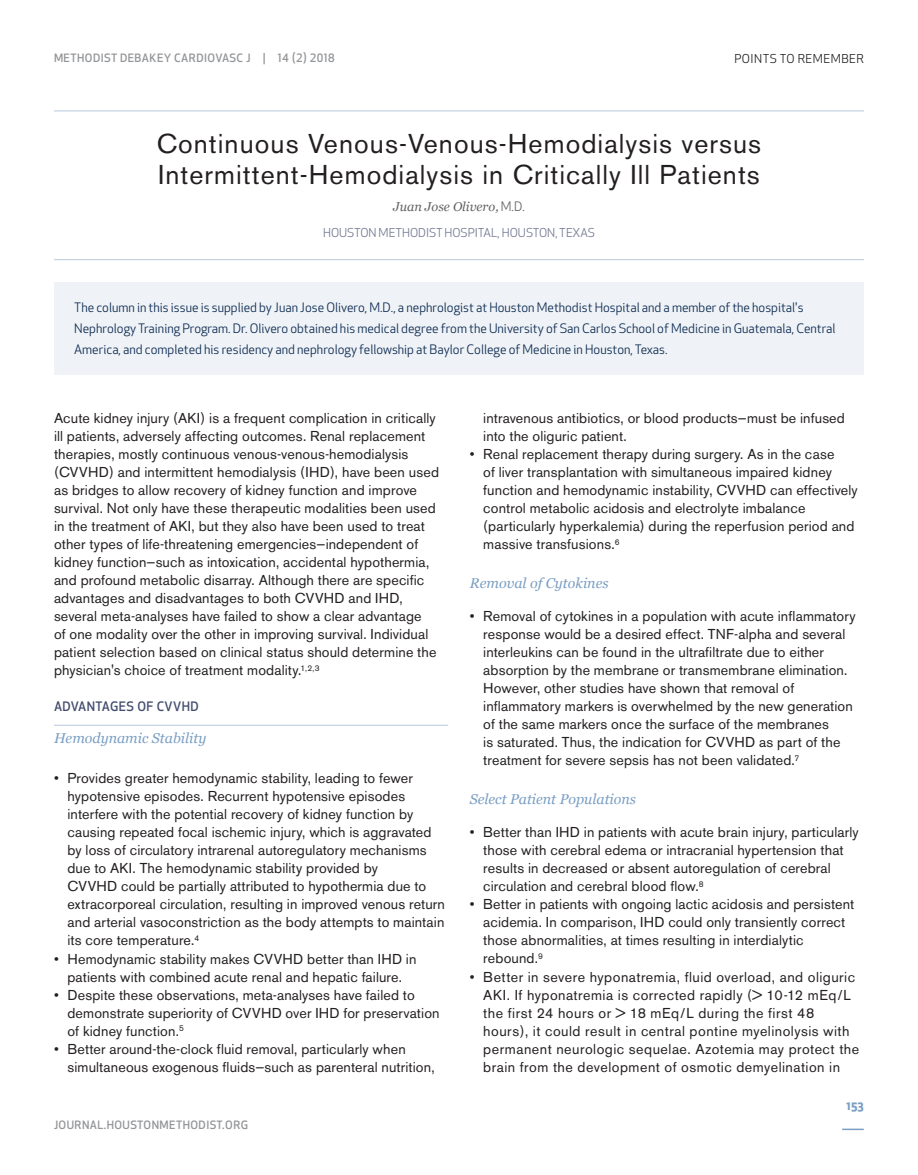
<style>
.page{position:relative;width:918px;height:1175px;background:#fff}
.page>*{position:absolute;margin:0;border:0;box-sizing:border-box;transform-origin:0 0}
.t1{font:27px/31.5px "Akzidenz Grotesk BE";letter-spacing:.04em;color:#231f20}
.t2{font:14.25px/18px "Akzidenz Grotesk BE";letter-spacing:.01em;color:#231f20}
.t3{font:14.25px/18px "Akzidenz Grotesk BE";letter-spacing:.035em;color:#231f20}
.t4{font:italic 14.25px "Georgia";color:#7b9fc3}
.t5{font:12.75px/21px "Apex New";color:#0e2b51}
.t6{font:italic 12.75px "Georgia";color:#636366}
.t7{font:500 12.75px "Apex New";letter-spacing:.03em;color:#434d6e}
.t8{font:12px "Apex New";color:#727791}
.t9{font:12px "Apex New";letter-spacing:.04em;color:#231f20}
.t10{font:700 12px "Apex New";color:#7b9fc3}
.t11{font:500 11.25px "Apex New";letter-spacing:.04em;color:#939598}
.s1{font-family:"Apex New";font-style:normal}
</style>
<div class="page">
<hr style="left:842px;top:1128px;width:22px;height:2px;background:#7b9fc3">
<hr style="left:54px;top:110px;width:810px;height:1px;background:#b8c8de">
<hr style="left:54px;top:725px;width:394px;height:1px;background:#b8c8de">
<hr style="left:54px;top:259px;width:810px;height:1px;background:#b8c8de">
<div style="left:54px;top:282px;width:810px;height:92px;background:#eff3f7"></div>
<p class="t11" style="left:54px;top:51px;width:282px">METHODIST DEBAKEY CARDIOVASC J | 14 (2) 2018</p>
<p class="t9" style="left:734px;top:51px;width:131px">POINTS TO REMEMBER</p>
<h1 class="t1" style="left:157px;top:127px;width:606px">Continuous Venous-Venous-Hemodialysis versus<br>Intermittent-Hemodialysis in Critically Ill Patients</h1>
<p class="t6" style="left:393px;top:198px;width:133px">Juan Jose Olivero, <span class="s1">M.D.</span></p>
<p class="t8" style="left:323px;top:225px;width:273px">HOUSTON METHODIST HOSPITAL, HOUSTON, TEXAS</p>
<p class="t5" style="left:74px;top:297px;width:763px">The column in this issue is supplied by Juan Jose Olivero, M.D., a nephrologist at Houston Methodist Hospital and a member of the hospital's<br>Nephrology Training Program. Dr. Olivero obtained his medical degree from the University of San Carlos School of Medicine in Guatemala, Central<br>America, and completed his residency and nephrology fellowship at Baylor College of Medicine in Houston, Texas.</p>
<p class="t2" style="left:54px;top:409px;width:387px">Acute kidney injury (AKI) is a frequent complication in critically ill patients, adversely affecting outcomes. Renal replacement therapies, mostly continuous venous-venous-hemodialysis (CVVHD) and intermittent hemodialysis (IHD), have been used as bridges to allow recovery of kidney function and improve survival. Not only have these therapeutic modalities been used in the treatment of AKI, but they also have been used to treat other types of life-threatening emergencies—independent of kidney function—such as intoxication, accidental hypothermia, and profound metabolic disarray. Although there are specific advantages and disadvantages to both CVVHD and IHD, several meta-analyses have failed to show a clear advantage<br>of one modality over the other in improving survival. Individual patient selection based on clinical status should determine the physician's choice of treatment modality.<sup>1,2,3</sup></p>
<p class="t7" style="left:54px;top:698px;width:146px">ADVANTAGES OF CVVHD</p>
<p class="t4" style="left:54px;top:729px;width:154px">Hemodynamic Stability</p>
<p class="t2" style="left:67px;top:769px;width:379px;text-indent:-13px">• Provides greater hemodynamic stability, leading to fewer hypotensive episodes. Recurrent hypotensive episodes interfere with the potential recovery of kidney function by causing repeated focal ischemic injury, which is aggravated by loss of circulatory intrarenal autoregulatory mechanisms due to AKI. The hemodynamic stability provided by<br>CVVHD could be partially attributed to hypothermia due to extracorporeal circulation, resulting in improved venous return and arterial vasoconstriction as the body attempts to maintain its core temperature.<sup>4</sup></p>
<p class="t2" style="left:54px;top:949px;width:364px;text-align:center">• Hemodynamic stability makes CVVHD better than IHD in patients with combined acute renal and hepatic failure.</p>
<p class="t2" style="left:67px;top:985px;width:374px;text-indent:-13px">• Despite these observations, meta-analyses have failed to demonstrate superiority of CVVHD over IHD for preservation of kidney function.<sup>5</sup></p>
<p class="t2" style="left:67px;top:1039px;width:369px;text-indent:-13px">• Better around-the-clock fluid removal, particularly when simultaneous exogenous fluids—such as parenteral nutrition,</p>
<p class="t11" style="left:54px;top:1117px;width:196px">JOURNAL.HOUSTONMETHODIST.ORG</p>
<p class="t2" style="left:483px;top:409px;width:363px">intravenous antibiotics, or blood products—must be infused into the oliguric patient.</p>
<p class="t2" style="left:483px;top:445px;width:376px;text-indent:-13px">• Renal replacement therapy during surgery. As in the case<br>of liver transplantation with simultaneous impaired kidney function and hemodynamic instability, CVVHD can effectively control metabolic acidosis and electrolyte imbalance (particularly hyperkalemia) during the reperfusion period and massive transfusions.<sup>6</sup></p>
<p class="t4" style="left:470px;top:573px;width:140px">Removal of Cytokines</p>
<p class="t2" style="left:483px;top:607px;width:374px;text-indent:-13px">• Removal of cytokines in a population with acute inflammatory response would be a desired effect. TNF-alpha and several interleukins can be found in the ultrafiltrate due to either absorption by the membrane or transmembrane elimination.<br>However, other studies have shown that removal of inflammatory markers is overwhelmed by the new generation of the same markers once the surface of the membranes<br>is saturated. Thus, the indication for CVVHD as part of the treatment for severe sepsis has not been validated.<sup>7</sup></p>
<p class="t4" style="left:470px;top:789px;width:168px">Select Patient Populations</p>
<p class="t2" style="left:483px;top:823px;width:377px;text-indent:-13px">• Better than IHD in patients with acute brain injury, particularly those with cerebral edema or intracranial hypertension that results in decreased or absent autoregulation of cerebral circulation and cerebral blood flow.<sup>8</sup></p>
<p class="t2" style="left:483px;top:895px;width:373px;text-indent:-13px">• Better in patients with ongoing lactic acidosis and persistent acidemia. In comparison, IHD could only transiently correct those abnormalities, at times resulting in interdialytic rebound.<sup>9</sup></p>
<p class="t3" style="left:483px;top:967px;width:377px;text-indent:-13px">• Better in severe hyponatremia, fluid overload, and oliguric AKI. If hyponatremia is corrected rapidly (&gt; 10-12 mEq/L the first 24 hours or &gt; 18 mEq/L during the first 48 hours), it could result in central pontine myelinolysis with permanent neurologic sequelae. Azotemia may protect the brain from the development of osmotic demyelination in</p>
<p class="t10" style="left:847px;top:1097px;width:19px">153</p>
</div>
